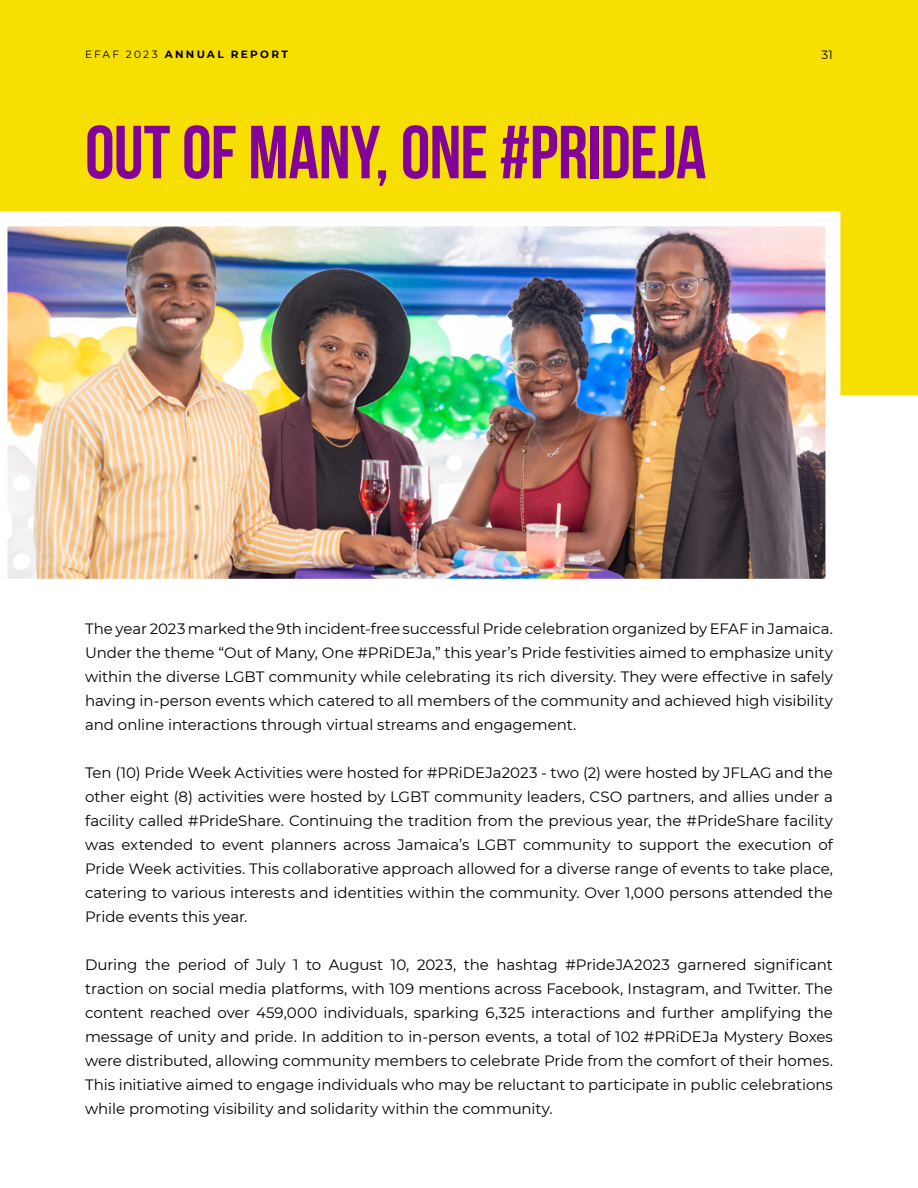
<style>
.page{position:relative;width:918px;height:1188px;background:#fff}
.page>*{position:absolute;margin:0;border:0;box-sizing:border-box;transform-origin:0 0}
.t1{font:700 75px "Bebas Neue";letter-spacing:-.01em;color:#83029a}
.t2{font:15px/24px "Montserrat";letter-spacing:-.005em;color:#000;text-align:justify}
.t3{font:12px "Montserrat";color:#000}
.t4{font:700 10.5px "Montserrat";letter-spacing:.22em;color:#000}
.s1{font-weight:400}
</style>
<div class="page">
<div style="left:0;top:0;width:918px;height:394px;background:#f7df01"></div>
<img style="left:0;top:211px;width:840px;height:368px">
<p class="t4" style="left:85px;top:47px;width:204px"><span class="s1">EFAF 2023</span> ANNUAL REPORT</p>
<p class="t3" style="left:822px;top:46px;width:13px">31</p>
<h1 class="t1" style="left:85px;top:111px;width:623px">OUT OF MANY, ONE #PRIDEJA</h1>
<p class="t2" style="left:85px;top:616px;width:749px">The year 2023 marked the 9th incident-free successful Pride celebration organized by EFAF in Jamaica.<br>Under the theme “Out of Many, One #PRiDEJa,” this year’s Pride festivities aimed to emphasize unity within the diverse LGBT community while celebrating its rich diversity. They were effective in safely having in-person events which catered to all members of the community and achieved high visibility and online interactions through virtual streams and engagement.</p>
<p class="t2" style="left:85px;top:760px;width:749px">Ten (10) Pride Week Activities were hosted for #PRiDEJa2023 - two (2) were hosted by JFLAG and the other eight (8) activities were hosted by LGBT community leaders, CSO partners, and allies under a facility called #PrideShare. Continuing the tradition from the previous year, the #PrideShare facility was extended to event planners across Jamaica’s LGBT community to support the execution of Pride Week activities. This collaborative approach allowed for a diverse range of events to take place, catering to various interests and identities within the community. Over 1,000 persons attended the Pride events this year.</p>
<p class="t2" style="left:85px;top:952px;width:749px">During the period of July 1 to August 10, 2023, the hashtag #PrideJA2023 garnered significant traction on social media platforms, with 109 mentions across Facebook, Instagram, and Twitter. The content reached over 459,000 individuals, sparking 6,325 interactions and further amplifying the message of unity and pride. In addition to in-person events, a total of 102 #PRiDEJa Mystery Boxes were distributed, allowing community members to celebrate Pride from the comfort of their homes.<br>This initiative aimed to engage individuals who may be reluctant to participate in public celebrations while promoting visibility and solidarity within the community.</p>
</div>
